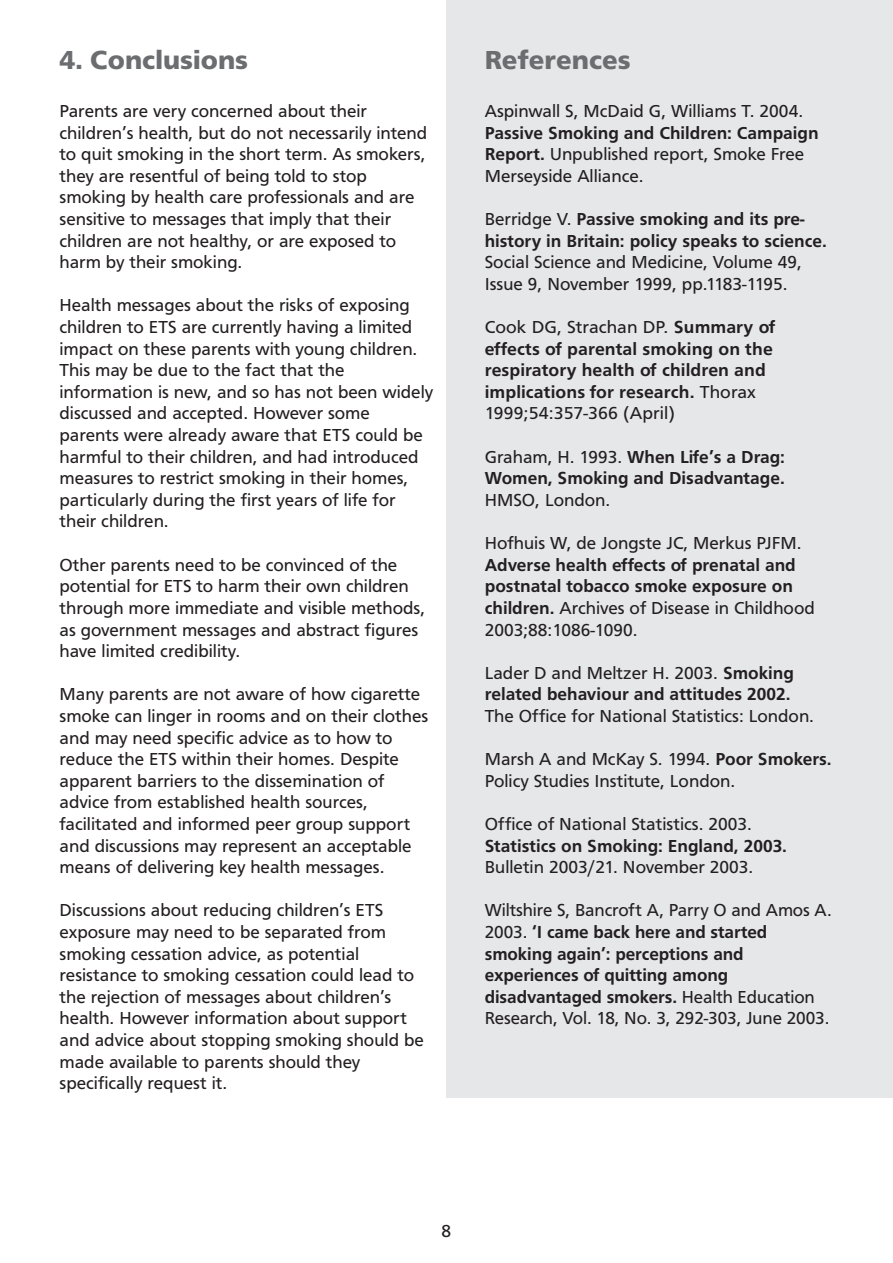
<style>
.page{position:relative;width:893px;height:1263px;background:#fff}
.page>*{position:absolute;margin:0;border:0;box-sizing:border-box;transform-origin:0 0}
.t1{font:700 27px "Frutus T";color:#6c6d70}
.t2{font:18px/21.6px "Frutus T";color:#231f20}
.t3{font:500 18px/21.6px "Frutus T";color:#231f20}
.s1{font-weight:500}
.s2{font-weight:400}
</style>
<div class="page">
<div style="left:447px;top:0;width:446px;height:1097px;background:#e6e7e9"></div>
<h1 class="t1" style="left:60px;top:44px;width:190px">4. Conclusions</h1>
<p class="t2" style="left:60px;top:100px;width:369px">Parents are very concerned about their children’s health, but do not necessarily intend to quit smoking in the short term. As smokers, they are resentful of being told to stop smoking by health care professionals and are sensitive to messages that imply that their children are not healthy, or are exposed to harm by their smoking.</p>
<p class="t2" style="left:60px;top:294px;width:375px">Health messages about the risks of exposing children to ETS are currently having a limited impact on these parents with young children.<br>This may be due to the fact that the information is new, and so has not been widely discussed and accepted. However some parents were already aware that ETS could be harmful to their children, and had introduced measures to restrict smoking in their homes, particularly during the first years of life for their children.</p>
<p class="t2" style="left:60px;top:554px;width:367px">Other parents need to be convinced of the potential for ETS to harm their own children through more immediate and visible methods, as government messages and abstract figures have limited credibility.</p>
<p class="t2" style="left:60px;top:683px;width:370px">Many parents are not aware of how cigarette smoke can linger in rooms and on their clothes and may need specific advice as to how to reduce the ETS within their homes. Despite apparent barriers to the dissemination of advice from established health sources, facilitated and informed peer group support and discussions may represent an acceptable means of delivering key health messages.</p>
<p class="t2" style="left:60px;top:899px;width:366px">Discussions about reducing children’s ETS exposure may need to be separated from smoking cessation advice, as potential resistance to smoking cessation could lead to the rejection of messages about children’s health. However information about support and advice about stopping smoking should be made available to parents should they specifically request it.</p>
<h1 class="t1" style="left:485px;top:44px;width:148px">References</h1>
<p class="t2" style="left:485px;top:100px;width:320px">Aspinwall S, McDaid G, Williams T. 2004.</p>
<p class="t2" style="left:485px;top:122px;width:335px"><span class="s1">Passive Smoking and Children: Campaign<br>Report.</span> Unpublished report, Smoke Free<br>Merseyside Alliance.</p>
<p class="t3" style="left:485px;top:208px;width:344px"><span class="s2">Berridge V.</span> Passive smoking and its pre&shy;history in Britain: policy speaks to science.</p>
<p class="t2" style="left:485px;top:251px;width:319px">Social Science and Medicine, Volume 49,<br>Issue 9, November 1999, pp.1183-1195.</p>
<p class="t3" style="left:485px;top:316px;width:292px"><span class="s2">Cook DG, Strachan DP.</span> Summary of effects of parental smoking on the respiratory health of children and implications for research. <span class="s2">Thorax<br>1999;54:357-366 (April)</span></p>
<p class="t3" style="left:485px;top:446px;width:302px"><span class="s2">Graham, H. 1993.</span> When Life’s a Drag:<br>Women, Smoking and Disadvantage.</p>
<p class="t2" style="left:485px;top:489px;width:127px">HMSO, London.</p>
<p class="t2" style="left:485px;top:532px;width:318px">Hofhuis W, de Jongste JC, Merkus PJFM.</p>
<p class="t3" style="left:485px;top:554px;width:332px">Adverse health effects of prenatal and postnatal tobacco smoke exposure on children. <span class="s2">Archives of Disease in Childhood 2003;88:1086-1090.</span></p>
<p class="t3" style="left:485px;top:662px;width:311px"><span class="s2">Lader D and Meltzer H. 2003.</span> Smoking related behaviour and attitudes 2002.</p>
<p class="t2" style="left:485px;top:705px;width:331px">The Office for National Statistics: London.</p>
<p class="t2" style="left:485px;top:748px;width:348px">Marsh A and McKay S. 1994. <span class="s1">Poor Smokers.<br></span>Policy Studies Institute, London.</p>
<p class="t2" style="left:485px;top:813px;width:269px">Office of National Statistics. 2003.</p>
<p class="t3" style="left:485px;top:834px;width:304px">Statistics on Smoking: England, 2003.</p>
<p class="t2" style="left:485px;top:856px;width:270px">Bulletin 2003/21. November 2003.</p>
<p class="t3" style="left:485px;top:899px;width:349px"><span class="s2">Wiltshire S, Bancroft A, Parry O and Amos A.<br>2003.</span> ‘I came back here and started smoking again’: perceptions and experiences of quitting among disadvantaged smokers. <span class="s2">Health Education Research, Vol. 18, No. 3, 292-303, June 2003.</span></p>
<p class="t2" style="left:442px;top:1220px;width:11px">8</p>
</div>
